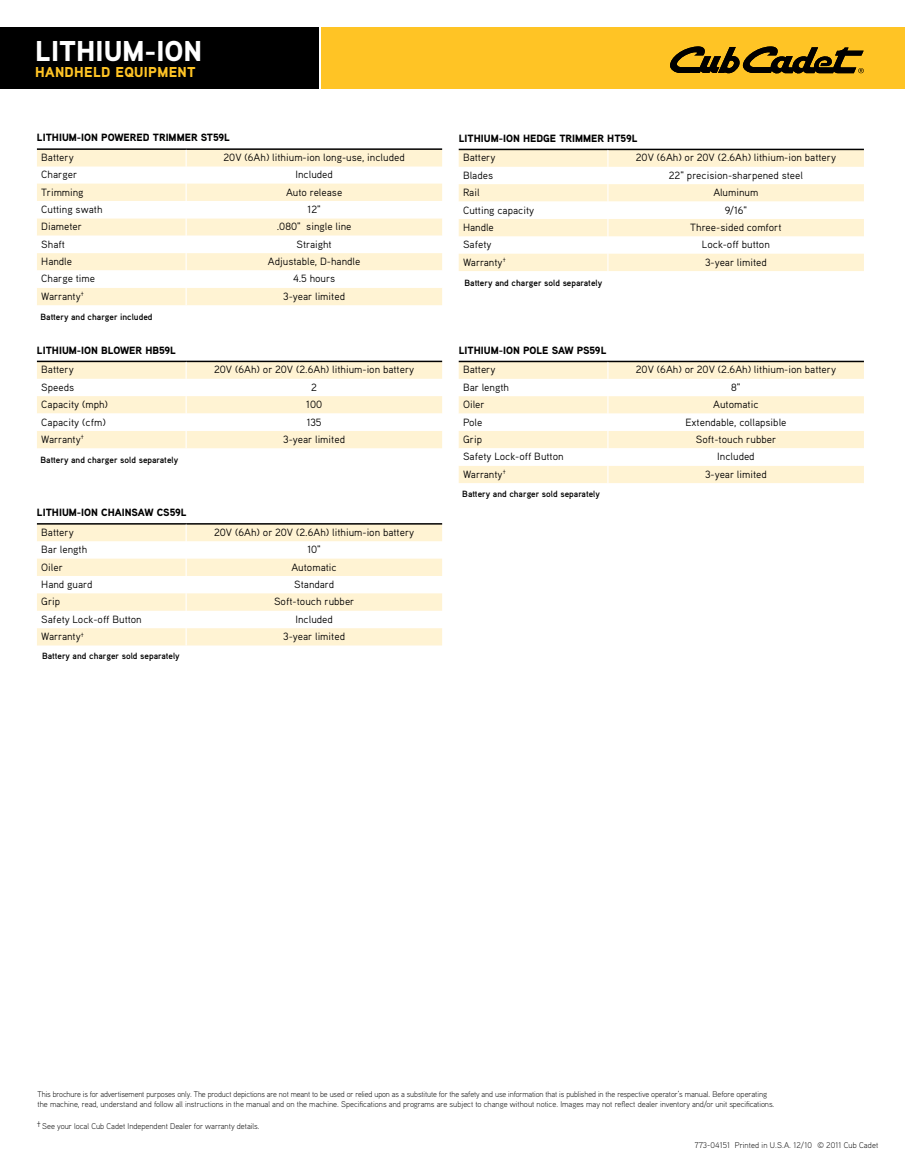
<style>
.page{position:relative;width:905px;height:1175px;background:#fff}
.page>*{position:absolute;margin:0;border:0;box-sizing:border-box;transform-origin:0 0}
.t1{font:900 28.65px "Aaux Pro";color:#fff}
.t2{font:900 14.4px "Aaux Pro";color:#ffc425}
.t3{font:10.5px "Aaux Pro";color:#000}
.t4{font:900 10.5px "Aaux Pro";color:#000}
.t5{font:700 9px "Aaux Pro";color:#000}
.t6{font:300 8.25px/9.9px "Aaux Pro";color:#000}
</style>
<div class="page">
<div style="left:0;top:27px;width:318px;height:62px;background:#000"></div>
<div style="left:321px;top:27px;width:583px;height:62px;background:#ffc425"></div>
<hr style="left:37px;top:148px;width:149px;height:2px;background:#000">
<hr style="left:186px;top:148px;width:256px;height:2px;background:#000">
<svg style="left:37px;top:150px;width:405px;height:155px"></svg>
<hr style="left:37px;top:523px;width:149px;height:1px;background:#000">
<hr style="left:186px;top:523px;width:256px;height:1px;background:#000">
<svg style="left:37px;top:524px;width:405px;height:121px"></svg>
<hr style="left:458px;top:149px;width:150px;height:1px;background:#000">
<hr style="left:608px;top:149px;width:255px;height:1px;background:#000">
<svg style="left:458px;top:150px;width:405px;height:121px"></svg>
<svg style="left:37px;top:361px;width:405px;height:87px"></svg>
<hr style="left:458px;top:361px;width:150px;height:1px;background:#000">
<hr style="left:608px;top:361px;width:255px;height:1px;background:#000">
<svg style="left:458px;top:362px;width:405px;height:121px"></svg>
<svg style="left:670px;top:46px;width:193px;height:27px"></svg>
<h1 class="t1" style="left:35px;top:33px;width:32px">LITHIUM</h1>
<h1 class="t1" style="left:144px;top:33px;width:27px">-ION</h1>
<h2 class="t2" style="left:35px;top:63px;width:11px">HANDHE</h2>
<h2 class="t2" style="left:93px;top:63px;width:75px">LD EQUI PMENT</h2>
<p class="t4" style="left:37px;top:131px;width:13px">LITHIUM</p>
<p class="t4" style="left:77px;top:131px;width:11px">-ION</p>
<p class="t4" style="left:101px;top:131px;width:15px">POWERED</p>
<p class="t4" style="left:153px;top:131px;width:79px">TRIMMER ST59L</p>
<p class="t3" style="left:41px;top:151px;width:34px">Battery</p>
<p class="t3" style="left:223px;top:151px;width:182px">20V (6Ah) lithium-ion long-use, included</p>
<p class="t3" style="left:41px;top:168px;width:38px">Charger</p>
<p class="t3" style="left:295px;top:168px;width:39px">Included</p>
<p class="t3" style="left:41px;top:185px;width:44px">Trimming</p>
<p class="t3" style="left:286px;top:185px;width:58px">Auto release</p>
<p class="t3" style="left:41px;top:203px;width:63px">Cutting swath</p>
<p class="t3" style="left:307px;top:203px;width:15px">12"</p>
<p class="t3" style="left:41px;top:220px;width:42px">Diameter</p>
<p class="t3" style="left:277px;top:220px;width:76px">.080" single line</p>
<p class="t3" style="left:41px;top:237px;width:25px">Shaft</p>
<p class="t3" style="left:296px;top:237px;width:37px">Straight</p>
<p class="t3" style="left:41px;top:255px;width:32px">Handle</p>
<p class="t3" style="left:268px;top:255px;width:94px">Adjustable, D-handle</p>
<p class="t3" style="left:41px;top:272px;width:55px">Charge time</p>
<p class="t3" style="left:293px;top:272px;width:44px">4.5 hours</p>
<p class="t3" style="left:41px;top:289px;width:44px">Warranty<sup>†</sup></p>
<p class="t3" style="left:283px;top:289px;width:63px">3-year limited</p>
<p class="t5" style="left:40px;top:311px;width:113px">Battery and charger included</p>
<p class="t4" style="left:37px;top:343px;width:13px">LITHIUM</p>
<p class="t4" style="left:77px;top:343px;width:11px">-ION</p>
<p class="t4" style="left:101px;top:343px;width:21px">BLOWER</p>
<p class="t4" style="left:145px;top:343px;width:32px">HB59L</p>
<p class="t3" style="left:41px;top:363px;width:34px">Battery</p>
<p class="t3" style="left:214px;top:363px;width:202px">20V (6Ah) or 20V (2.6Ah) lithium-ion battery</p>
<p class="t3" style="left:41px;top:380px;width:34px">Speeds</p>
<p class="t3" style="left:311px;top:380px;width:7px">2</p>
<p class="t3" style="left:41px;top:398px;width:68px">Capacity (mph)</p>
<p class="t3" style="left:306px;top:398px;width:17px">100</p>
<p class="t3" style="left:41px;top:415px;width:66px">Capacity (cfm)</p>
<p class="t3" style="left:307px;top:415px;width:16px">135</p>
<p class="t3" style="left:41px;top:432px;width:44px">Warranty<sup>†</sup></p>
<p class="t3" style="left:283px;top:432px;width:63px">3-year limited</p>
<p class="t5" style="left:40px;top:454px;width:139px">Battery and charger sold separately</p>
<p class="t4" style="left:37px;top:506px;width:13px">LITHIUM</p>
<p class="t4" style="left:77px;top:506px;width:11px">-ION</p>
<p class="t4" style="left:101px;top:506px;width:14px">CHAIN</p>
<p class="t4" style="left:132px;top:506px;width:56px">SAW CS59L</p>
<p class="t3" style="left:41px;top:525px;width:34px">Battery</p>
<p class="t3" style="left:214px;top:525px;width:202px">20V (6Ah) or 20V (2.6Ah) lithium-ion battery</p>
<p class="t3" style="left:41px;top:543px;width:47px">Bar length</p>
<p class="t3" style="left:307px;top:543px;width:15px">10"</p>
<p class="t3" style="left:41px;top:560px;width:23px">Oiler</p>
<p class="t3" style="left:291px;top:560px;width:47px">Automatic</p>
<p class="t3" style="left:41px;top:577px;width:53px">Hand guard</p>
<p class="t3" style="left:294px;top:577px;width:42px">Standard</p>
<p class="t3" style="left:41px;top:595px;width:20px">Grip</p>
<p class="t3" style="left:274px;top:595px;width:82px">Soft-touch rubber</p>
<p class="t3" style="left:41px;top:612px;width:102px">Safety Lock-off Button</p>
<p class="t3" style="left:295px;top:612px;width:39px">Included</p>
<p class="t3" style="left:41px;top:630px;width:44px">Warranty<sup>†</sup></p>
<p class="t3" style="left:283px;top:630px;width:63px">3-year limited</p>
<p class="t5" style="left:42px;top:650px;width:139px">Battery and charger sold separately</p>
<p class="t4" style="left:458px;top:131px;width:13px">LITHIUM</p>
<p class="t4" style="left:498px;top:131px;width:11px">-ION</p>
<p class="t4" style="left:523px;top:131px;width:8px">HEDGE</p>
<p class="t4" style="left:559px;top:131px;width:8px">TRIMMER</p>
<p class="t4" style="left:607px;top:131px;width:32px">HT59L</p>
<p class="t3" style="left:463px;top:151px;width:34px">Battery</p>
<p class="t3" style="left:636px;top:151px;width:202px">20V (6Ah) or 20V (2.6Ah) lithium-ion battery</p>
<p class="t3" style="left:463px;top:168px;width:32px">Blades</p>
<p class="t3" style="left:668px;top:168px;width:136px">22" precision-sharpened steel</p>
<p class="t3" style="left:463px;top:186px;width:18px">Rail</p>
<p class="t3" style="left:713px;top:186px;width:46px">Aluminum</p>
<p class="t3" style="left:463px;top:203px;width:73px">Cutting capacity</p>
<p class="t3" style="left:724px;top:203px;width:24px">9/16"</p>
<p class="t3" style="left:463px;top:221px;width:32px">Handle</p>
<p class="t3" style="left:690px;top:221px;width:93px">Three-sided comfort</p>
<p class="t3" style="left:463px;top:238px;width:30px">Safety</p>
<p class="t3" style="left:702px;top:238px;width:69px">Lock-off button</p>
<p class="t3" style="left:463px;top:255px;width:44px">Warranty<sup>†</sup></p>
<p class="t3" style="left:705px;top:255px;width:63px">3-year limited</p>
<p class="t5" style="left:464px;top:277px;width:139px">Battery and charger sold separately</p>
<p class="t4" style="left:458px;top:343px;width:13px">LITHIUM</p>
<p class="t4" style="left:498px;top:343px;width:11px">-ION</p>
<p class="t4" style="left:523px;top:343px;width:85px">POLE SAW PS59L</p>
<p class="t3" style="left:463px;top:363px;width:34px">Battery</p>
<p class="t3" style="left:636px;top:363px;width:202px">20V (6Ah) or 20V (2.6Ah) lithium-ion battery</p>
<p class="t3" style="left:463px;top:380px;width:47px">Bar length</p>
<p class="t3" style="left:731px;top:380px;width:11px">8"</p>
<p class="t3" style="left:463px;top:398px;width:23px">Oiler</p>
<p class="t3" style="left:713px;top:398px;width:47px">Automatic</p>
<p class="t3" style="left:463px;top:415px;width:21px">Pole</p>
<p class="t3" style="left:685px;top:415px;width:103px">Extendable, collapsible</p>
<p class="t3" style="left:463px;top:432px;width:20px">Grip</p>
<p class="t3" style="left:695px;top:432px;width:82px">Soft-touch rubber</p>
<p class="t3" style="left:463px;top:450px;width:102px">Safety Lock-off Button</p>
<p class="t3" style="left:717px;top:450px;width:39px">Included</p>
<p class="t3" style="left:463px;top:467px;width:44px">Warranty<sup>†</sup></p>
<p class="t3" style="left:705px;top:467px;width:63px">3-year limited</p>
<p class="t5" style="left:462px;top:488px;width:139px">Battery and charger sold separately</p>
<p class="t6" style="left:38px;top:1088px;width:738px">This brochure is for advertisement purposes only. The product depictions are not meant to be used or relied upon as a substitute for the safety and use information that is published in the respective operator’s manual. Before operating the machine, read, understand and follow all instructions in the manual and on the machine. Specifications and programs are subject to change without notice. Images may not reflect dealer inventory and/or unit specifications.</p>
<p class="t6" style="left:695px;top:1139px;width:185px">773-04151 Printed in U.S.A. 12/10 © 2011 Cub Cadet</p>
<p class="t6" style="left:37px;top:1120px;width:224px">†See your local Cub Cadet Independent Dealer for warranty details.</p>
</div>
